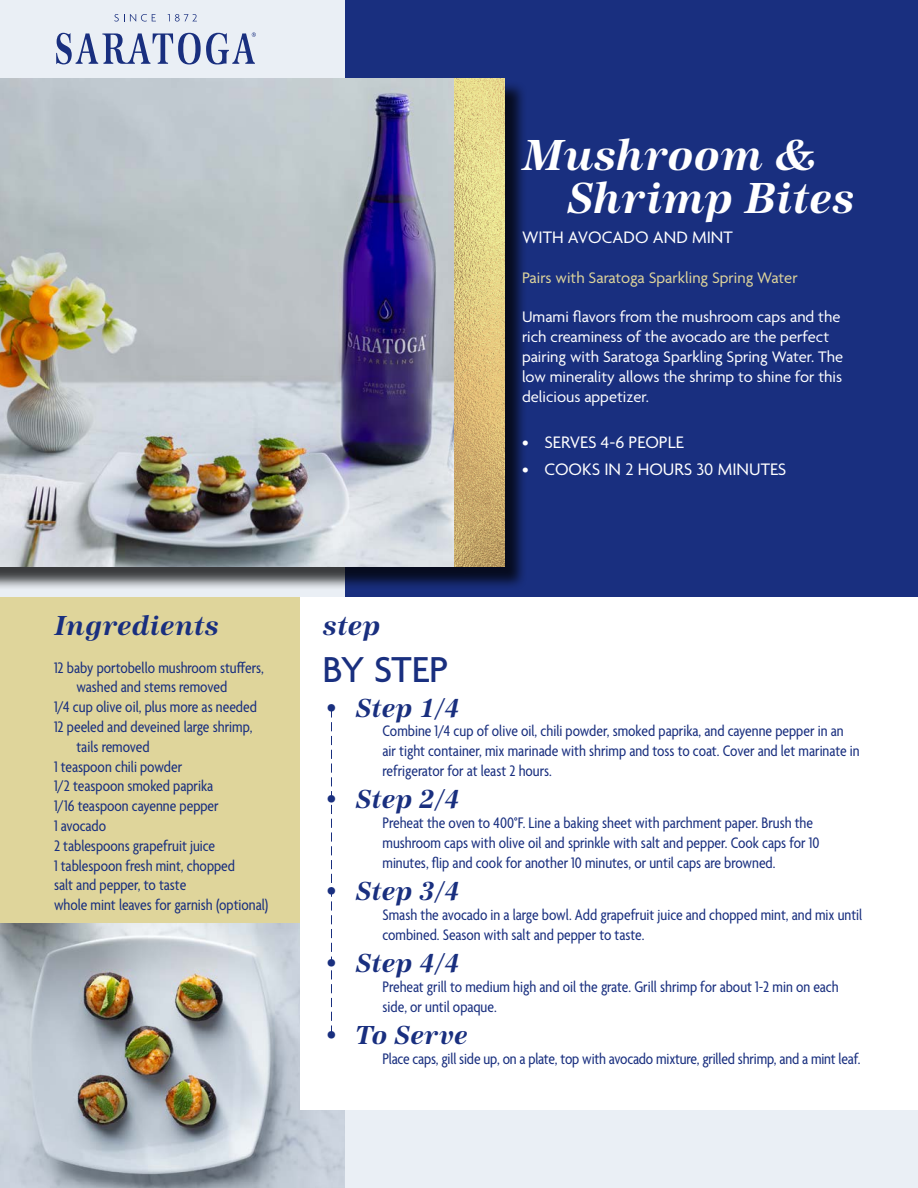
<style>
.page{position:relative;width:918px;height:1188px;background:#eaeff5}
.page>*{position:absolute;margin:0;border:0;box-sizing:border-box;transform-origin:0 0}
.t1{font:italic 700 45px/43.5px "URW Antiqua";color:#fff}
.t2{font:500 39px "Agenda";letter-spacing:-.01em;color:#192f7f}
.t3{font:italic 700 28.5px "URW Antiqua";color:#192f7f}
.t4{font:italic 700 27px "URW Antiqua";color:#192f7f}
.t5{font:18px "Agenda";color:#fff}
.t6{font:condensed 16.5px/19.8px "Agenda";color:#192f7f}
.t7{font:16.5px/19.8px "Agenda";color:#fff}
.t8{font:16.5px "Agenda";color:#dfd59b}
</style>
<div class="page">
<img style="left:0;top:923px;width:345px;height:265px">
<div style="left:345px;top:0;width:573px;height:597px;background:#192f7f"></div>
<div style="left:0;top:597px;width:300px;height:326px;background:#dfd59b"></div>
<div style="left:300px;top:597px;width:618px;height:513px;background:#fff"></div>
<div style="left:0;top:80px;width:527px;height:510px;background:#000;opacity:.75"></div>
<img style="left:0;top:78px;width:504px;height:489px">
<svg style="left:114px;top:14px;width:42px;height:8px"></svg>
<svg style="left:168px;top:14px;width:29px;height:8px"></svg>
<svg style="left:56px;top:33px;width:200px;height:31px"></svg>
<svg style="left:330px;top:708px;width:3px;height:327px"></svg>
<p class="t1" style="left:567px;top:134px;width:289px;text-indent:-45px">Mushroom &amp;<br>Shrimp Bites</p>
<p class="t5" style="left:522px;top:228px;width:212px">WITH AVOCADO AND MINT</p>
<p class="t8" style="left:522px;top:269px;width:277px">Pairs with Saratoga Sparkling Spring Water</p>
<p class="t7" style="left:522px;top:308px;width:323px">Umami flavors from the mushroom caps and the rich creaminess of the avocado are the perfect pairing with Saratoga Sparkling Spring Water. The low minerality allows the shrimp to shine for this delicious appetizer.</p>
<p class="t5" style="left:522px;top:433px;width:163px">• SERVES 4-6 PEOPLE</p>
<p class="t5" style="left:522px;top:460px;width:266px">• COOKS IN 2 HOURS 30 MINUTES</p>
<p class="t3" style="left:54px;top:610px;width:166px">Ingredients</p>
<p class="t6" style="left:77px;top:658px;width:189px;text-indent:-23px">12 baby portobello mushroom stuffers, washed and stems removed</p>
<p class="t6" style="left:54px;top:698px;width:204px">1/4 cup olive oil, plus more as needed</p>
<p class="t6" style="left:77px;top:718px;width:178px;text-indent:-23px">12 peeled and deveined large shrimp, tails removed</p>
<p class="t6" style="left:54px;top:757px;width:130px">1 teaspoon chili powder</p>
<p class="t6" style="left:54px;top:777px;width:161px">1/2 teaspoon smoked paprika</p>
<p class="t6" style="left:54px;top:797px;width:166px">1/16 teaspoon cayenne pepper</p>
<p class="t6" style="left:54px;top:817px;width:54px">1 avocado</p>
<p class="t6" style="left:54px;top:837px;width:163px">2 tablespoons grapefruit juice</p>
<p class="t6" style="left:54px;top:856px;width:183px">1 tablespoon fresh mint, chopped</p>
<p class="t6" style="left:54px;top:876px;width:134px">salt and pepper, to taste</p>
<p class="t6" style="left:54px;top:896px;width:216px">whole mint leaves for garnish (optional)</p>
<p class="t3" style="left:322px;top:610px;width:59px">step</p>
<p class="t2" style="left:322px;top:648px;width:127px">BY STEP</p>
<p class="t4" style="left:322px;top:693px;width:139px">• Step 1/4</p>
<p class="t6" style="left:382px;top:722px;width:479px">Combine 1/4 cup of olive oil, chili powder, smoked paprika, and cayenne pepper in an air tight container, mix marinade with shrimp and toss to coat. Cover and let marinate in refrigerator for at least 2 hours.</p>
<p class="t4" style="left:322px;top:785px;width:139px">• Step 2/4</p>
<p class="t6" style="left:382px;top:814px;width:438px">Preheat the oven to 400°F. Line a baking sheet with parchment paper. Brush the mushroom caps with olive oil and sprinkle with salt and pepper. Cook caps for 10 minutes, flip and cook for another 10 minutes, or until caps are browned.</p>
<p class="t4" style="left:322px;top:876px;width:139px">• Step 3/4</p>
<p class="t6" style="left:382px;top:906px;width:481px">Smash the avocado in a large bowl. Add grapefruit juice and chopped mint, and mix until combined. Season with salt and pepper to taste.</p>
<p class="t4" style="left:322px;top:948px;width:139px">• Step 4/4</p>
<p class="t6" style="left:382px;top:978px;width:458px">Preheat grill to medium high and oil the grate. Grill shrimp for about 1-2 min on each side, or until opaque.</p>
<p class="t4" style="left:322px;top:1020px;width:147px">• To Serve</p>
<p class="t6" style="left:382px;top:1050px;width:479px">Place caps, gill side up, on a plate, top with avocado mixture, grilled shrimp, and a mint leaf.</p>
</div>
